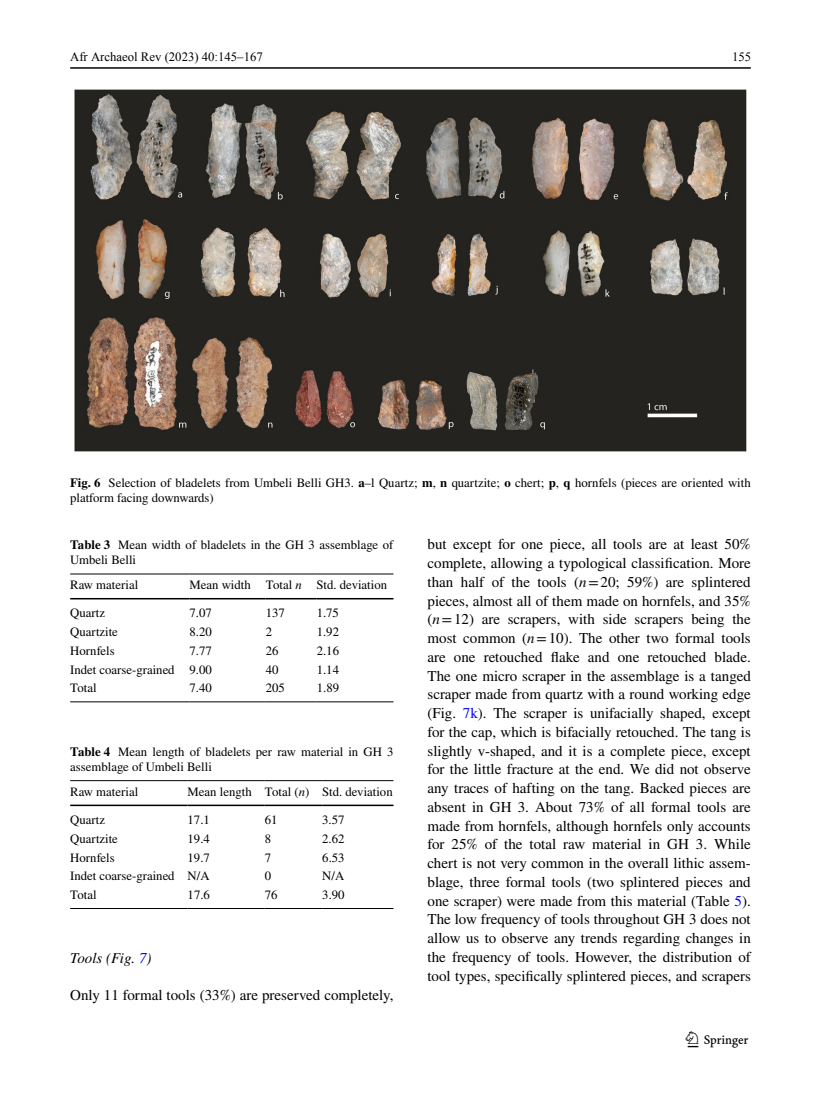
<style>
.page{position:relative;width:821px;height:1106px;background:#fff}
.page>*{position:absolute;margin:0;border:0;box-sizing:border-box;transform-origin:0 0}
.t1{font:22.5px "Springnew Regular 3";color:#000}
.t2{font:15px/18.8px "STIX";color:#000;text-align:justify}
.t3{font:italic 15px "STIX";color:#000}
.t4{font:12.75px/15px "STIX";color:#000}
.t5{font:12.75px "Times New Roman";color:#000}
.s1{font-weight:700}
.s2{font-style:italic}
.s3{color:#00f}
</style>
<div class="page">
<hr style="left:70px;top:67px;width:680px;height:2px;background:#000">
<img style="left:74px;top:89px;width:672px;height:362px">
<hr style="left:70px;top:573px;width:119px;height:1px;background:#000">
<hr style="left:70px;top:598px;width:119px;height:1px;background:#000">
<hr style="left:189px;top:573px;width:77px;height:1px;background:#000">
<hr style="left:189px;top:598px;width:77px;height:1px;background:#000">
<hr style="left:266px;top:573px;width:50px;height:1px;background:#000">
<hr style="left:266px;top:598px;width:50px;height:1px;background:#000">
<hr style="left:316px;top:573px;width:77px;height:1px;background:#000">
<hr style="left:316px;top:598px;width:77px;height:1px;background:#000">
<hr style="left:70px;top:701px;width:119px;height:1px;background:#000">
<hr style="left:189px;top:701px;width:77px;height:1px;background:#000">
<hr style="left:266px;top:701px;width:50px;height:1px;background:#000">
<hr style="left:316px;top:701px;width:77px;height:1px;background:#000">
<hr style="left:70px;top:780px;width:117px;height:1px;background:#000">
<hr style="left:70px;top:804px;width:117px;height:2px;background:#000">
<hr style="left:187px;top:780px;width:78px;height:1px;background:#000">
<hr style="left:187px;top:804px;width:78px;height:2px;background:#000">
<hr style="left:265px;top:780px;width:57px;height:1px;background:#000">
<hr style="left:265px;top:804px;width:57px;height:2px;background:#000">
<hr style="left:322px;top:780px;width:71px;height:1px;background:#000">
<hr style="left:322px;top:804px;width:71px;height:2px;background:#000">
<hr style="left:70px;top:908px;width:117px;height:1px;background:#000">
<hr style="left:187px;top:908px;width:78px;height:1px;background:#000">
<hr style="left:265px;top:908px;width:57px;height:1px;background:#000">
<hr style="left:322px;top:908px;width:71px;height:1px;background:#000">
<p class="t5" style="left:70px;top:53px;width:194px">Afr Archaeol Rev (2023) 40:145–167</p>
<p class="t5" style="left:732px;top:52px;width:21px">155</p>
<p class="t4" style="left:70px;top:475px;width:682px"><span class="s1">Fig. 6</span> Selection of bladelets from Umbeli Belli GH3. <span class="s1">a</span>–l Quartz; <span class="s1">m</span>, <span class="s1">n</span> quartzite; <span class="s1">o</span> chert; <span class="s1">p</span>, <span class="s1">q</span> hornfels (pieces are oriented with platform facing downwards)</p>
<p class="t4" style="left:70px;top:538px;width:325px"><span class="s1">Table 3</span> Mean width of bladelets in the GH 3 assemblage of<br>Umbeli Belli</p>
<p class="t4" style="left:70px;top:578px;width:70px">Raw material</p>
<p class="t4" style="left:189px;top:578px;width:199px">Mean width Total <span class="s2">n</span> Std. deviation</p>
<p class="t4" style="left:70px;top:606px;width:36px">Quartz</p>
<p class="t4" style="left:189px;top:606px;width:24px">7.07</p>
<p class="t4" style="left:266px;top:606px;width:21px">137</p>
<p class="t4" style="left:317px;top:606px;width:24px">1.75</p>
<p class="t4" style="left:70px;top:625px;width:49px">Quartzite</p>
<p class="t4" style="left:189px;top:625px;width:24px">8.20</p>
<p class="t4" style="left:266px;top:625px;width:8px">2</p>
<p class="t4" style="left:317px;top:625px;width:24px">1.92</p>
<p class="t4" style="left:70px;top:644px;width:46px">Hornfels</p>
<p class="t4" style="left:190px;top:644px;width:24px">7.77</p>
<p class="t4" style="left:266px;top:644px;width:14px">26</p>
<p class="t4" style="left:317px;top:644px;width:24px">2.16</p>
<p class="t4" style="left:70px;top:662px;width:143px">Indet coarse-grained 9.00</p>
<p class="t4" style="left:266px;top:662px;width:14px">40</p>
<p class="t4" style="left:317px;top:662px;width:24px">1.14</p>
<p class="t4" style="left:70px;top:681px;width:28px">Total</p>
<p class="t4" style="left:190px;top:681px;width:24px">7.40</p>
<p class="t4" style="left:266px;top:681px;width:21px">205</p>
<p class="t4" style="left:317px;top:681px;width:24px">1.89</p>
<p class="t2" style="left:427px;top:536px;width:325px">but except for one piece, all tools are at least 50% complete, allowing a typological classification. More than half of the tools (<span class="s2">n</span>=20; 59%) are splintered pieces, almost all of them made on hornfels, and 35% (<span class="s2">n</span>=12) are scrapers, with side scrapers being the most common (<span class="s2">n</span>=10). The other two formal tools are one retouched flake and one retouched blade.<br>The one micro scraper in the assemblage is a tanged scraper made from quartz with a round working edge (Fig. <span class="s3">7k</span>). The scraper is unifacially shaped, except for the cap, which is bifacially retouched. The tang is slightly v-shaped, and it is a complete piece, except for the little fracture at the end. We did not observe any traces of hafting on the tang. Backed pieces are absent in GH 3. About 73% of all formal tools are made from hornfels, although hornfels only accounts for 25% of the total raw material in GH 3. While chert is not very common in the overall lithic assem&shy;blage, three formal tools (two splintered pieces and one scraper) were made from this material (Table <span class="s3">5</span>).<br>The low frequency of tools throughout GH 3 does not allow us to observe any trends regarding changes in the frequency of tools. However, the distribution of tool types, specifically splintered pieces, and scrapers</p>
<p class="t4" style="left:70px;top:745px;width:325px"><span class="s1">Table 4</span> Mean length of bladelets per raw material in GH 3 assemblage of Umbeli Belli</p>
<p class="t4" style="left:70px;top:784px;width:70px">Raw material</p>
<p class="t4" style="left:187px;top:784px;width:207px">Mean length Total (<span class="s2">n</span>) Std. deviation</p>
<p class="t4" style="left:70px;top:813px;width:36px">Quartz</p>
<p class="t4" style="left:188px;top:813px;width:24px">17.1</p>
<p class="t4" style="left:265px;top:813px;width:14px">61</p>
<p class="t4" style="left:322px;top:813px;width:24px">3.57</p>
<p class="t4" style="left:70px;top:832px;width:49px">Quartzite</p>
<p class="t4" style="left:188px;top:832px;width:24px">19.4</p>
<p class="t4" style="left:265px;top:832px;width:8px">8</p>
<p class="t4" style="left:322px;top:832px;width:24px">2.62</p>
<p class="t4" style="left:70px;top:850px;width:46px">Hornfels</p>
<p class="t4" style="left:188px;top:850px;width:24px">19.7</p>
<p class="t4" style="left:265px;top:850px;width:8px">7</p>
<p class="t4" style="left:322px;top:850px;width:24px">6.53</p>
<p class="t4" style="left:70px;top:869px;width:141px">Indet coarse-grained N/A</p>
<p class="t4" style="left:265px;top:869px;width:8px">0</p>
<p class="t4" style="left:322px;top:869px;width:23px">N/A</p>
<p class="t4" style="left:70px;top:888px;width:28px">Total</p>
<p class="t4" style="left:188px;top:888px;width:24px">17.6</p>
<p class="t4" style="left:265px;top:888px;width:14px">76</p>
<p class="t4" style="left:322px;top:888px;width:24px">3.90</p>
<p class="t3" style="left:70px;top:947px;width:83px">Tools (Fig. <span class="s3">7</span>)</p>
<p class="t2" style="left:70px;top:986px;width:325px">Only 11 formal tools (33%) are preserved completely,</p>
<h1 class="t1" style="left:687px;top:1031px;width:62px">1 3</h1>
</div>
